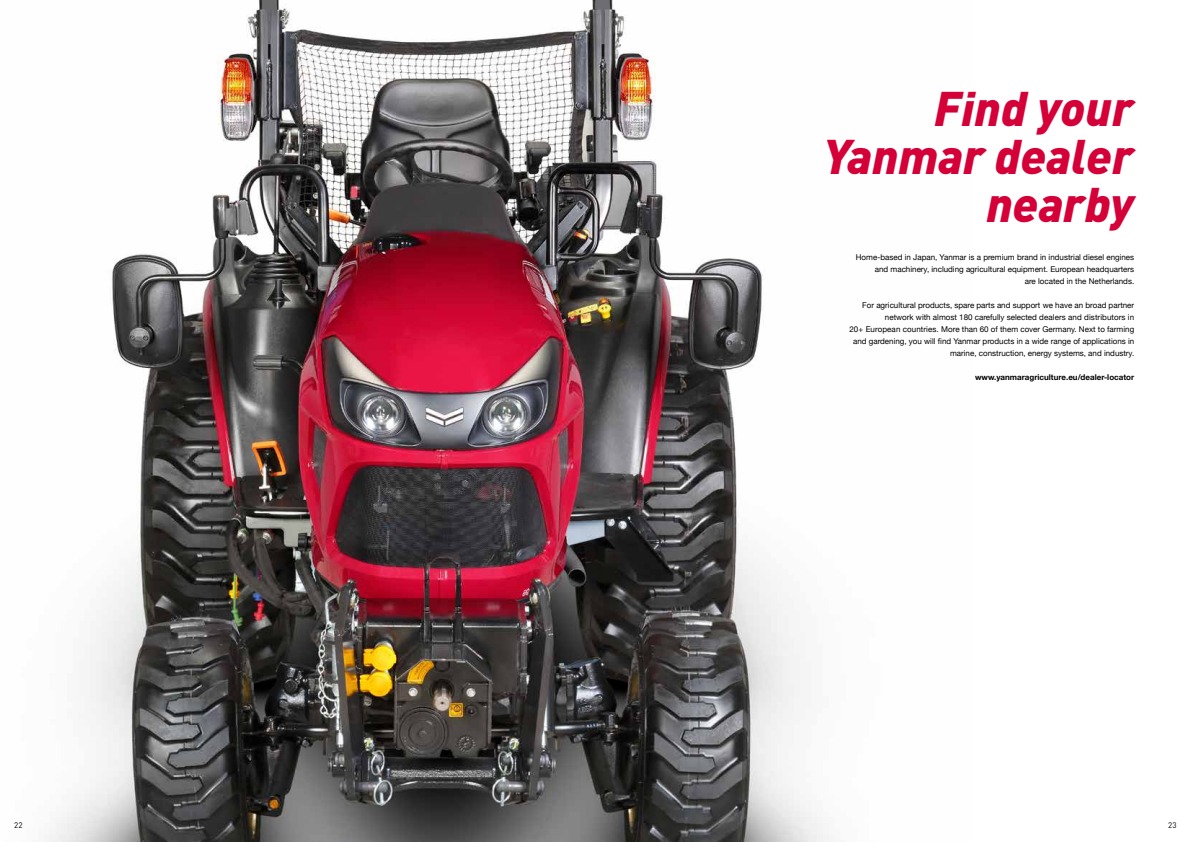
<style>
.page{position:relative;width:1191px;height:842px;background:#fff}
.page>*{position:absolute;margin:0;border:0;box-sizing:border-box;transform-origin:0 0}
.t1{font:italic 900 48px/48px "DIN";color:#d40037;text-align:right}
.t2{font:8px/12px "Helvetica Neue";color:#000;text-align:right}
.t3{font:700 8px "Helvetica Neue";color:#000}
.t4{font:8px "DIN Pro";color:#000}
</style>
<div class="page">
<img style="left:49px;top:0;width:780px;height:842px">
<h1 class="t1" style="left:823px;top:82px;width:312px">Find your<br>Yanmar dealer nearby</h1>
<p class="t2" style="left:856px;top:251px;width:280px">Home-based in Japan, Yanmar is a premium brand in industrial diesel engines and machinery, including agricultural equipment. European headquarters<br>are located in the Netherlands.</p>
<p class="t2" style="left:849px;top:299px;width:286px">For agricultural products, spare parts and support we have an broad partner network with almost 180 carefully selected dealers and distributors in<br>20+ European countries. More than 60 of them cover Germany. Next to farming and gardening, you will find Yanmar products in a wide range of applications in marine, construction, energy systems, and industry.</p>
<p class="t3" style="left:975px;top:371px;width:161px">www.yanmaragriculture.eu/dealer-locator</p>
<p class="t4" style="left:14px;top:820px;width:10px">22</p>
<p class="t4" style="left:1168px;top:820px;width:10px">23</p>
</div>
